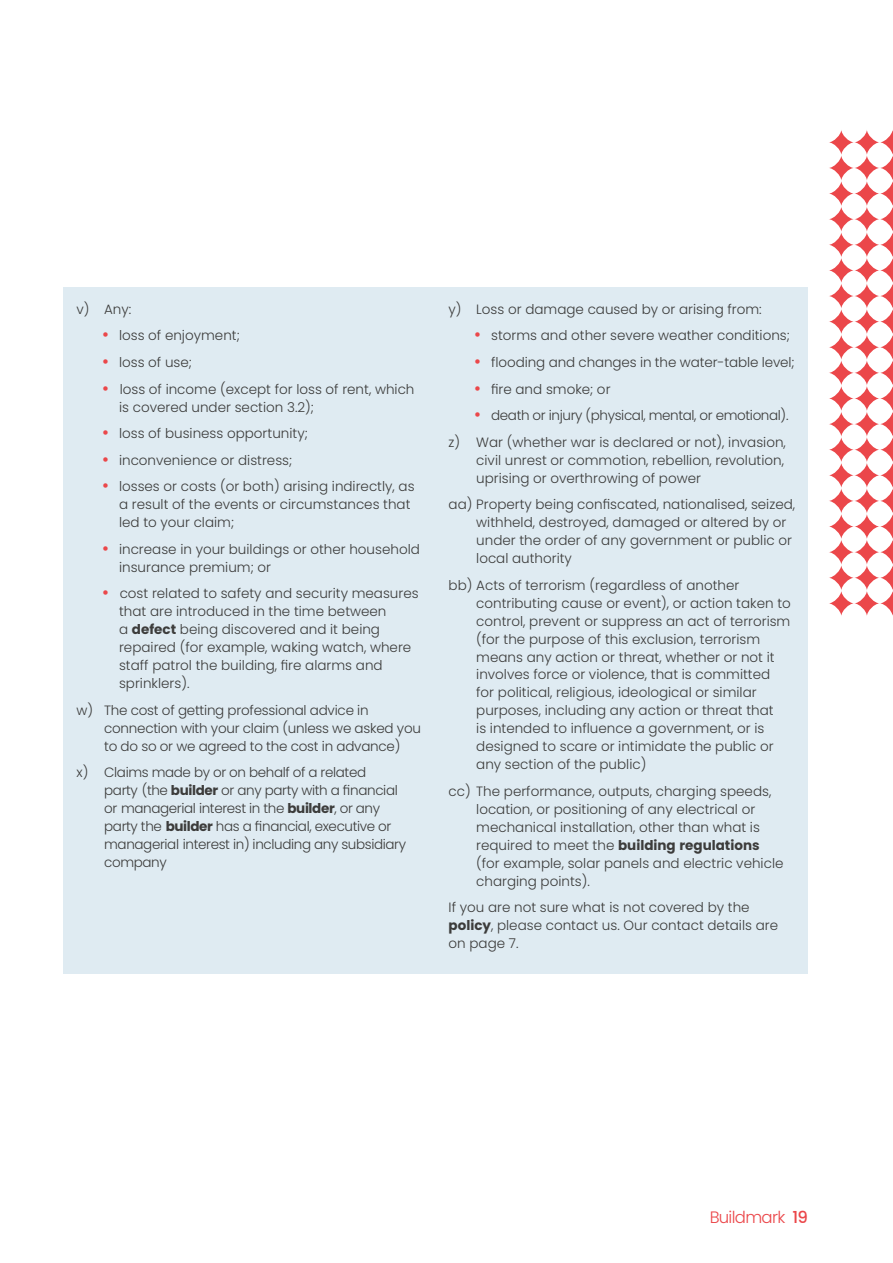
<style>
.page{position:relative;width:893px;height:1263px;background:#fff}
.page>*{position:absolute;margin:0;border:0;box-sizing:border-box;transform-origin:0 0}
.t1{font:300 16.5px "Poppins";letter-spacing:-.04em;color:#eb474a}
.t2{font:300 13.5px/18px "Poppins";color:#3c3c3b}
.t3{font:300 13.5px/18px "Poppins";letter-spacing:-.025em;color:#3c3c3b}
.t4{font:300 13.5px/18px "Poppins";letter-spacing:-.02em;color:#3c3c3b}
.s1{font-weight:700}
.s2{font-weight:500}
</style>
<div class="page">
<svg style="left:880px;top:130px;width:13px;height:486px"></svg>
<svg style="left:854px;top:130px;width:26px;height:25px"></svg>
<svg style="left:854px;top:155px;width:26px;height:26px"></svg>
<svg style="left:854px;top:181px;width:26px;height:25px"></svg>
<svg style="left:854px;top:206px;width:26px;height:26px"></svg>
<svg style="left:854px;top:232px;width:26px;height:26px"></svg>
<svg style="left:854px;top:258px;width:26px;height:25px"></svg>
<svg style="left:854px;top:283px;width:26px;height:26px"></svg>
<svg style="left:854px;top:309px;width:26px;height:25px"></svg>
<svg style="left:854px;top:334px;width:26px;height:26px"></svg>
<svg style="left:854px;top:360px;width:26px;height:26px"></svg>
<svg style="left:854px;top:386px;width:26px;height:25px"></svg>
<svg style="left:854px;top:411px;width:26px;height:26px"></svg>
<svg style="left:854px;top:437px;width:26px;height:25px"></svg>
<svg style="left:854px;top:462px;width:26px;height:26px"></svg>
<svg style="left:854px;top:488px;width:26px;height:26px"></svg>
<svg style="left:854px;top:514px;width:26px;height:25px"></svg>
<svg style="left:854px;top:539px;width:26px;height:26px"></svg>
<svg style="left:854px;top:565px;width:26px;height:26px"></svg>
<svg style="left:854px;top:591px;width:26px;height:25px"></svg>
<svg style="left:828px;top:130px;width:26px;height:25px"></svg>
<svg style="left:828px;top:155px;width:26px;height:26px"></svg>
<svg style="left:828px;top:181px;width:26px;height:25px"></svg>
<svg style="left:828px;top:206px;width:26px;height:26px"></svg>
<svg style="left:828px;top:232px;width:26px;height:26px"></svg>
<svg style="left:828px;top:258px;width:26px;height:25px"></svg>
<svg style="left:828px;top:283px;width:26px;height:26px"></svg>
<svg style="left:828px;top:309px;width:26px;height:25px"></svg>
<svg style="left:828px;top:334px;width:26px;height:26px"></svg>
<svg style="left:828px;top:360px;width:26px;height:26px"></svg>
<svg style="left:828px;top:386px;width:26px;height:25px"></svg>
<svg style="left:828px;top:411px;width:26px;height:26px"></svg>
<svg style="left:828px;top:437px;width:26px;height:25px"></svg>
<svg style="left:828px;top:462px;width:26px;height:26px"></svg>
<svg style="left:828px;top:488px;width:26px;height:26px"></svg>
<svg style="left:828px;top:514px;width:26px;height:25px"></svg>
<svg style="left:828px;top:539px;width:26px;height:26px"></svg>
<svg style="left:828px;top:565px;width:26px;height:26px"></svg>
<svg style="left:828px;top:591px;width:26px;height:25px"></svg>
<div style="left:64px;top:287px;width:744px;height:687px;background:#dfebf2"></div>
<p class="t2" style="left:119px;top:296px;width:297px;line-height:26.5px;text-indent:-43px">v) Any:<br>loss of enjoyment;<br>loss of use;<br>loss of income (except for loss of rent, which</p>
<p class="t2" style="left:119px;top:394px;width:297px;line-height:26.5px">is covered under section 3.2);<br>loss of business opportunity;<br>inconvenience or distress;<br>losses or costs (or both) arising indirectly, as</p>
<p class="t2" style="left:119px;top:495px;width:293px">a result of the events or circumstances that led to your claim;</p>
<p class="t2" style="left:119px;top:540px;width:302px">increase in your buildings or other household insurance premium; or</p>
<p class="t2" style="left:119px;top:584px;width:301px">cost related to safety and security measures that are introduced in the time between<br>a <span class="s1">defect</span> being discovered and it being repaired (for example, waking watch, where staff patrol the building, fire alarms and sprinklers).</p>
<p class="t4" style="left:104px;top:701px;width:318px;text-indent:-28px">w) The cost of getting professional advice in connection with your claim (unless we asked you to do so or we agreed to the cost in advance)</p>
<p class="t3" style="left:104px;top:763px;width:303px;text-indent:-28px">x) Claims made by or on behalf of a related<br>party (the <span class="s1">builder</span> or any party with a financial or managerial interest in the <span class="s1">builder</span>, or any party the <span class="s1">builder</span> has a financial, executive or managerial interest in) including any subsidiary company</p>
<p class="t2" style="left:449px;top:300px;width:315px">y) Loss or damage caused by or arising from:</p>
<p class="t2" style="left:491px;top:327px;width:300px">storms and other severe weather conditions;</p>
<p class="t2" style="left:491px;top:353px;width:305px">flooding and changes in the water-table level;</p>
<p class="t2" style="left:491px;top:380px;width:121px">fire and smoke; or</p>
<p class="t3" style="left:491px;top:406px;width:299px">death or injury (physical, mental, or emotional).</p>
<p class="t2" style="left:449px;top:433px;width:339px">z) War (whether war is declared or not), invasion,</p>
<p class="t2" style="left:476px;top:451px;width:309px">civil unrest or commotion, rebellion, revolution, uprising or overthrowing of power</p>
<p class="t2" style="left:476px;top:495px;width:320px;text-indent:-28px">aa) Property being confiscated, nationalised, seized, withheld, destroyed, damaged or altered by or under the order of any government or public or local authority</p>
<p class="t2" style="left:476px;top:576px;width:316px;text-indent:-28px">bb) Acts of terrorism (regardless of another contributing cause or event), or action taken to control, prevent or suppress an act of terrorism (for the purpose of this exclusion, terrorism means any action or threat, whether or not it involves force or violence, that is committed for political, religious, ideological or similar purposes, including any action or threat that<br>is intended to influence a government, or is designed to scare or intimidate the public or any section of the public)</p>
<p class="t2" style="left:476px;top:782px;width:309px;text-indent:-28px">cc) The performance, outputs, charging speeds, location, or positioning of any electrical or mechanical installation, other than what is required to meet the <span class="s1">building regulations </span>(for example, solar panels and electric vehicle charging points).</p>
<p class="t2" style="left:449px;top:899px;width:331px">If you are not sure what is not covered by the <span class="s1">policy</span>, please contact us. Our contact details are on page 7.</p>
<p class="t1" style="left:710px;top:1207px;width:100px">Buildmark <span class="s2">19</span></p>
</div>
